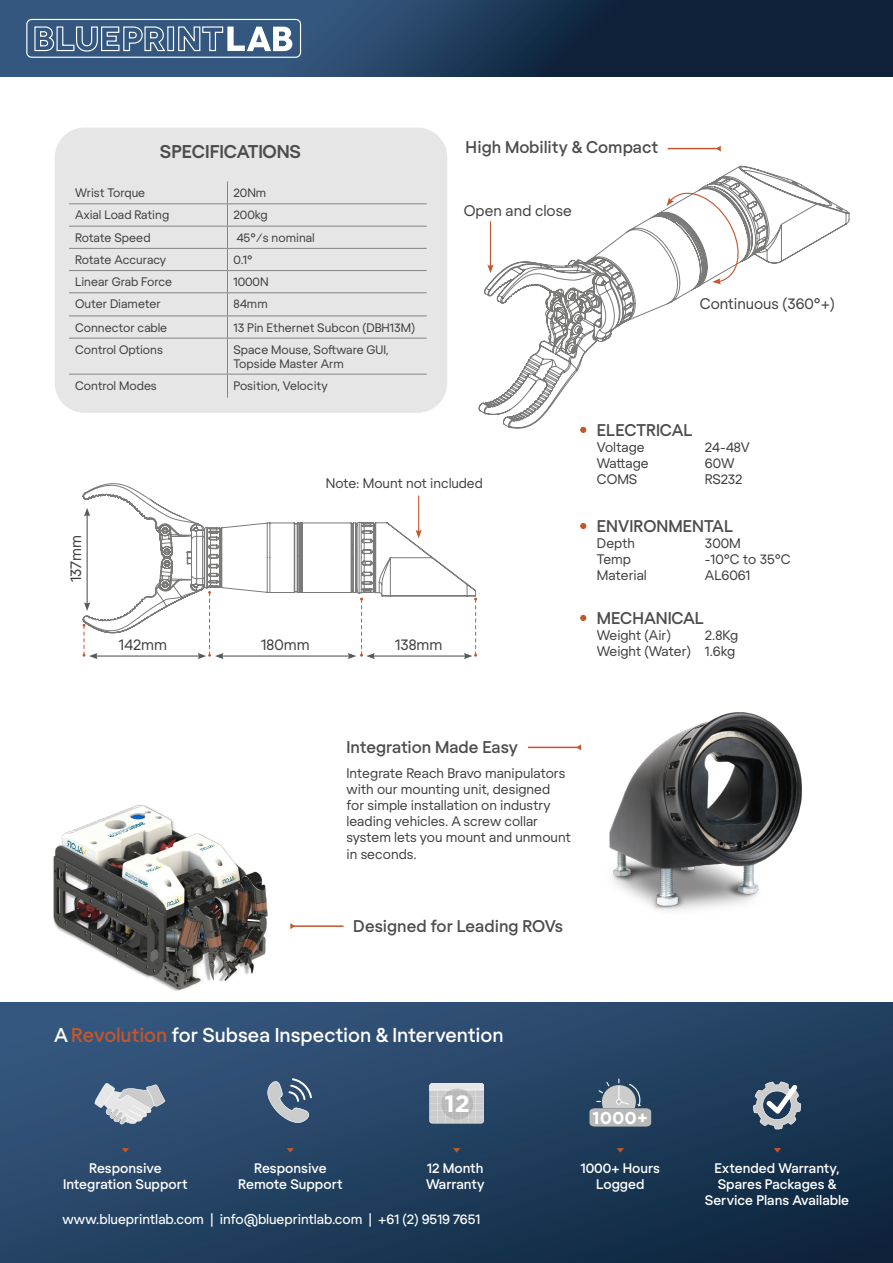
<style>
.page{position:relative;width:893px;height:1263px;background:#fff}
.page>*{position:absolute;margin:0;border:0;box-sizing:border-box;transform-origin:0 0}
.t1{font:700 23.55px "Gotham";color:#fff}
.t2{font:500 19.5px "Regola Pro";color:#fff}
.t3{font:700 18px "Regola Pro";color:#4d4c4c}
.t4{font:700 17.1px "Gotham";color:#fff}
.t5{font:500 16.5px "Regola Pro";color:#4d4c4c}
.t6{font:15px "Regola Pro";color:#413f41}
.t7{font:13.5px/16.2px "Regola Pro";color:#3e3e3f;text-align:right}
.t8{font:500 13.5px/16.2px "Regola Pro";color:#fff;text-align:center}
.t9{font:13.5px "Regola Pro";color:#fff}
.t10{font:13.5px "Regola Pro";color:#413f41}
.t11{font:12px/14.4px "Regola Pro";color:#3e3e3f}
.s1{color:#c3572a}
</style>
<div class="page">
<svg style="left:0;top:1002px;width:893px;height:261px;background:#224061"></svg>
<svg style="left:0;top:0;width:893px;height:77px;background:#1e3958"></svg>
<div style="left:26px;top:19px;width:275px;height:39px;border:1px solid #fff;border-radius:5px"></div>
<svg style="left:34px;top:26px;width:258px;height:26px"></svg>
<hr style="left:668px;top:148px;width:50px;height:1px;background:#c3572a">
<svg style="left:716px;top:146px;width:5px;height:6px"></svg>
<svg style="left:580px;top:429px;width:6px;height:4px"></svg>
<svg style="left:580px;top:523px;width:6px;height:6px"></svg>
<svg style="left:580px;top:615px;width:6px;height:6px"></svg>
<div style="left:55px;top:128px;width:392px;height:285px;background:#e6e6e6;border-radius:30px"></div>
<hr style="left:69px;top:203px;width:158px;height:1px;background:#848588">
<hr style="left:227px;top:203px;width:200px;height:1px;background:#848588">
<hr style="left:69px;top:226px;width:158px;height:1px;background:#848588">
<hr style="left:227px;top:226px;width:200px;height:1px;background:#848588">
<hr style="left:69px;top:248px;width:158px;height:1px;background:#848588">
<hr style="left:227px;top:248px;width:200px;height:1px;background:#848588">
<hr style="left:69px;top:270px;width:158px;height:1px;background:#848588">
<hr style="left:227px;top:270px;width:200px;height:1px;background:#848588">
<hr style="left:69px;top:292px;width:158px;height:1px;background:#848588">
<hr style="left:227px;top:292px;width:200px;height:1px;background:#848588">
<hr style="left:69px;top:316px;width:158px;height:1px;background:#848588">
<hr style="left:227px;top:316px;width:200px;height:1px;background:#848588">
<svg style="left:227px;top:181px;width:1px;height:157px"></svg>
<hr style="left:69px;top:338px;width:158px;height:1px;background:#848588">
<hr style="left:227px;top:338px;width:200px;height:1px;background:#848588">
<hr style="left:227px;top:338px;width:1px;height:36px;background:#848588">
<svg style="left:227px;top:375px;width:1px;height:23px"></svg>
<hr style="left:69px;top:374px;width:158px;height:1px;background:#848588">
<hr style="left:227px;top:374px;width:200px;height:1px;background:#848588">
<svg style="left:478px;top:165px;width:372px;height:264px"></svg>
<svg style="left:666px;top:187px;width:77px;height:97px"></svg>
<hr style="left:490px;top:222px;width:1px;height:45px;background:#c3582f">
<svg style="left:487px;top:265px;width:7px;height:8px"></svg>
<svg style="left:267px;top:1078px;width:45px;height:45px;background:#718399"></svg>
<svg style="left:287px;top:1148px;width:7px;height:4px"></svg>
<svg style="left:95px;top:1083px;width:70px;height:41px;background:#9da9b7"></svg>
<svg style="left:122px;top:1148px;width:7px;height:4px"></svg>
<svg style="left:753px;top:1081px;width:48px;height:48px;background:#7d8c9a"></svg>
<svg style="left:774px;top:1148px;width:7px;height:4px"></svg>
<svg style="left:453px;top:1148px;width:7px;height:4px"></svg>
<svg style="left:429px;top:1083px;width:55px;height:40px;background:#cbcbcb"></svg>
<svg style="left:617px;top:1148px;width:7px;height:4px"></svg>
<svg style="left:589px;top:1078px;width:62px;height:48px;background:#818e9b"></svg>
<svg style="left:82px;top:483px;width:395px;height:151px"></svg>
<hr style="left:87px;top:514px;width:1px;height:91px;background:#57585a">
<svg style="left:84px;top:508px;width:6px;height:8px"></svg>
<svg style="left:84px;top:602px;width:6px;height:9px"></svg>
<hr style="left:95px;top:655px;width:105px;height:2px;background:#57585a">
<svg style="left:83px;top:624px;width:15px;height:35px"></svg>
<hr style="left:372px;top:655px;width:94px;height:2px;background:#57585a">
<svg style="left:464px;top:598px;width:13px;height:61px"></svg>
<hr style="left:221px;top:655px;width:129px;height:2px;background:#57585a">
<svg style="left:198px;top:591px;width:26px;height:68px"></svg>
<svg style="left:348px;top:598px;width:27px;height:61px"></svg>
<hr style="left:418px;top:496px;width:1px;height:36px;background:#c3582f">
<svg style="left:415px;top:530px;width:7px;height:8px"></svg>
<img style="left:53px;top:805px;width:215px;height:186px">
<hr style="left:293px;top:925px;width:50px;height:2px;background:#c3572a">
<svg style="left:290px;top:923px;width:5px;height:6px"></svg>
<img style="left:528px;top:712px;width:274px;height:199px">
<hr style="left:528px;top:747px;width:50px;height:1px;background:#c3572a">
<svg style="left:576px;top:744px;width:5px;height:6px"></svg>
<p class="t3" style="left:160px;top:139px;width:143px">SPECIFICATIONS</p>
<p class="t11" style="left:75px;top:185px;width:72px">Wrist Torque</p>
<p class="t11" style="left:233px;top:185px;width:34px">20Nm</p>
<p class="t11" style="left:75px;top:207px;width:96px">Axial Load Rating</p>
<p class="t11" style="left:233px;top:207px;width:36px">200kg</p>
<p class="t11" style="left:75px;top:230px;width:77px">Rotate Speed</p>
<p class="t11" style="left:236px;top:230px;width:80px">45°/s nominal</p>
<p class="t11" style="left:75px;top:252px;width:93px">Rotate Accuracy</p>
<p class="t11" style="left:233px;top:252px;width:21px">0.1°</p>
<p class="t11" style="left:75px;top:274px;width:99px">Linear Grab Force</p>
<p class="t11" style="left:233px;top:274px;width:37px">1000N</p>
<p class="t11" style="left:75px;top:296px;width:87px">Outer Diameter</p>
<p class="t11" style="left:233px;top:296px;width:36px">84mm</p>
<p class="t11" style="left:75px;top:319px;width:94px">Connector cable</p>
<p class="t11" style="left:233px;top:319px;width:183px">13 Pin Ethernet Subcon (DBH13M)</p>
<p class="t11" style="left:75px;top:342px;width:89px">Control Options</p>
<p class="t11" style="left:233px;top:342px;width:157px">Space Mouse, Software GUI,<br>Topside Master Arm</p>
<p class="t11" style="left:75px;top:378px;width:83px">Control Modes</p>
<p class="t11" style="left:233px;top:378px;width:96px">Position, Velocity</p>
<p class="t5" style="left:466px;top:136px;width:194px">High Mobility &amp; Compact</p>
<p class="t6" style="left:464px;top:200px;width:109px">Open and close</p>
<p class="t6" style="left:700px;top:294px;width:137px">Continuous (360°+)</p>
<p class="t6" style="left:65px;top:582px;width:49px;rotate:-90deg">137mm</p>
<p class="t10" style="left:326px;top:474px;width:159px">Note: Mount not included</p>
<p class="t6" style="left:119px;top:634px;width:50px">142mm</p>
<p class="t6" style="left:261px;top:634px;width:50px">180mm</p>
<p class="t6" style="left:395px;top:634px;width:49px">138mm</p>
<p class="t5" style="left:597px;top:418px;width:97px">ELECTRICAL</p>
<p class="t7" style="left:597px;top:438px;width:49px">Voltage</p>
<p class="t7" style="left:705px;top:438px;width:46px">24-48V</p>
<p class="t7" style="left:597px;top:454px;width:53px">Wattage</p>
<p class="t7" style="left:705px;top:454px;width:31px">60W</p>
<p class="t7" style="left:597px;top:470px;width:42px">COMS</p>
<p class="t7" style="left:705px;top:470px;width:39px">RS232</p>
<p class="t5" style="left:597px;top:514px;width:137px">ENVIRONMENTAL</p>
<p class="t7" style="left:597px;top:534px;width:39px">Depth</p>
<p class="t7" style="left:705px;top:534px;width:37px">300M</p>
<p class="t7" style="left:597px;top:550px;width:36px">Temp</p>
<p class="t7" style="left:705px;top:550px;width:87px">-10°C to 35°C</p>
<p class="t7" style="left:597px;top:566px;width:51px">Material</p>
<p class="t7" style="left:705px;top:566px;width:47px">AL6061</p>
<p class="t5" style="left:597px;top:606px;width:108px">MECHANICAL</p>
<p class="t7" style="left:597px;top:626px;width:75px">Weight (Air)</p>
<p class="t7" style="left:597px;top:626px;width:143px">2.8Kg<br>Weight (Water) 1.6kg</p>
<p class="t5" style="left:347px;top:736px;width:173px">Integration Made Easy</p>
<p class="t7" style="left:347px;top:764px;width:226px;text-align:left">Integrate Reach Bravo manipulators with our mounting unit, designed for simple installation on industry leading vehicles. A screw collar system lets you mount and unmount in seconds.</p>
<p class="t5" style="left:353px;top:915px;width:211px">Designed for Leading ROVs</p>
<p class="t2" style="left:54px;top:1022px;width:451px">A <span class="s1">Revolution</span> for Subsea Inspection &amp; Intervention</p>
<h1 class="t1" style="left:445px;top:1088px;width:27px">12</h1>
<p class="t4" style="left:593px;top:1106px;width:57px">1000+</p>
<p class="t8" style="left:63px;top:1159px;width:126px">Responsive<br>Integration Support</p>
<p class="t8" style="left:705px;top:1159px;width:146px">Extended Warranty,<br>Spares Packages &amp;<br>Service Plans Available</p>
<p class="t8" style="left:238px;top:1159px;width:106px">Responsive<br>Remote Support</p>
<p class="t8" style="left:426px;top:1159px;width:60px;text-align:left">12 Month<br>Warranty</p>
<p class="t8" style="left:581px;top:1159px;width:81px">1000+ Hours<br>Logged</p>
<p class="t9" style="left:63px;top:1210px;width:419px">www.blueprintlab.com | info@blueprintlab.com | +61 (2) 9519 7651</p>
</div>
